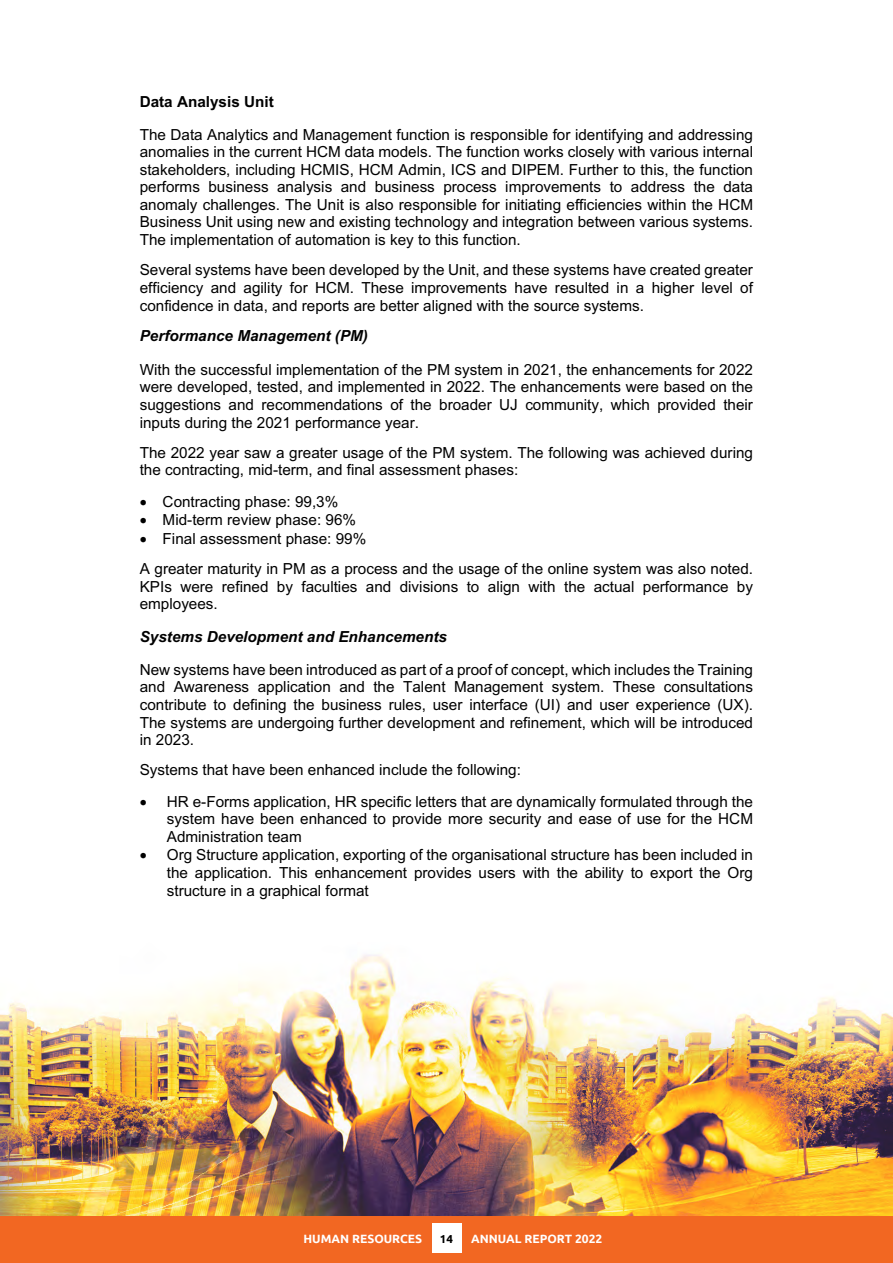
<style>
.page{position:relative;width:893px;height:1263px;background:#fff}
.page>*{position:absolute;margin:0;border:0;box-sizing:border-box;transform-origin:0 0}
.t1{font:15.3px/17.5px "Arial";color:#000;text-align:justify}
.t2{font:italic 700 15.3px "Arial";color:#000}
.t3{font:700 15.3px "Arial";color:#000}
.t4{font:700 12px "Ubuntu";color:#fff}
.t5{font:700 11.55px "Ubuntu";color:#000}
</style>
<div class="page">
<img style="left:0;top:955px;width:893px;height:262px">
<div style="left:0;top:1217px;width:893px;height:46px;background:#f26722"></div>
<div style="left:432px;top:1223px;width:29px;height:30px;background:#fff"></div>
<p class="t3" style="left:140px;top:91px;width:136px">Data Analysis Unit</p>
<p class="t1" style="left:140px;top:125px;width:615px">The Data Analytics and Management function is responsible for identifying and addressing anomalies in the current HCM data models. The function works closely with various internal stakeholders, including HCMIS, HCM Admin, ICS and DIPEM. Further to this, the function performs business analysis and business process improvements to address the data anomaly challenges. The Unit is also responsible for initiating efficiencies within the HCM Business Unit using new and existing technology and integration between various systems.<br>The implementation of automation is key to this function.</p>
<p class="t1" style="left:140px;top:261px;width:615px">Several systems have been developed by the Unit, and these systems have created greater efficiency and agility for HCM. These improvements have resulted in a higher level of confidence in data, and reports are better aligned with the source systems.</p>
<p class="t2" style="left:140px;top:325px;width:230px">Performance Management (PM)</p>
<p class="t1" style="left:140px;top:360px;width:615px">With the successful implementation of the PM system in 2021, the enhancements for 2022 were developed, tested, and implemented in 2022. The enhancements were based on the suggestions and recommendations of the broader UJ community, which provided their inputs during the 2021 performance year.</p>
<p class="t1" style="left:140px;top:443px;width:615px">The 2022 year saw a greater usage of the PM system. The following was achieved during the contracting, mid-term, and final assessment phases:</p>
<p class="t1" style="left:140px;top:492px;width:200px">• Contracting phase: 99,3%</p>
<p class="t1" style="left:140px;top:511px;width:218px">• Mid-term review phase: 96%</p>
<p class="t1" style="left:140px;top:523px;width:615px;line-height:30.6px">• Final assessment phase: 99%<br>A greater maturity in PM as a process and the usage of the online system was also noted.</p>
<p class="t1" style="left:140px;top:577px;width:615px">KPIs were refined by faculties and divisions to align with the actual performance by employees.</p>
<p class="t2" style="left:140px;top:626px;width:309px">Systems Development and Enhancements</p>
<p class="t1" style="left:140px;top:661px;width:615px">New systems have been introduced as part of a proof of concept, which includes the Training and Awareness application and the Talent Management system. These consultations contribute to defining the business rules, user interface (UI) and user experience (UX).<br>The systems are undergoing further development and refinement, which will be introduced in 2023.</p>
<p class="t1" style="left:140px;top:761px;width:383px">Systems that have been enhanced include the following:</p>
<p class="t1" style="left:167px;top:792px;width:588px;text-indent:-27px">• HR e-Forms application, HR specific letters that are dynamically formulated through the system have been enhanced to provide more security and ease of use for the HCM Administration team</p>
<p class="t1" style="left:167px;top:846px;width:588px;text-indent:-27px">• Org Structure application, exporting of the organisational structure has been included in the application. This enhancement provides users with the ability to export the Org structure in a graphical format</p>
<p class="t4" style="left:303px;top:1231px;width:120px">HUMAN RESOURCES</p>
<p class="t5" style="left:440px;top:1232px;width:15px">14</p>
<p class="t4" style="left:471px;top:1231px;width:133px">ANNUAL REPORT 2022</p>
</div>
